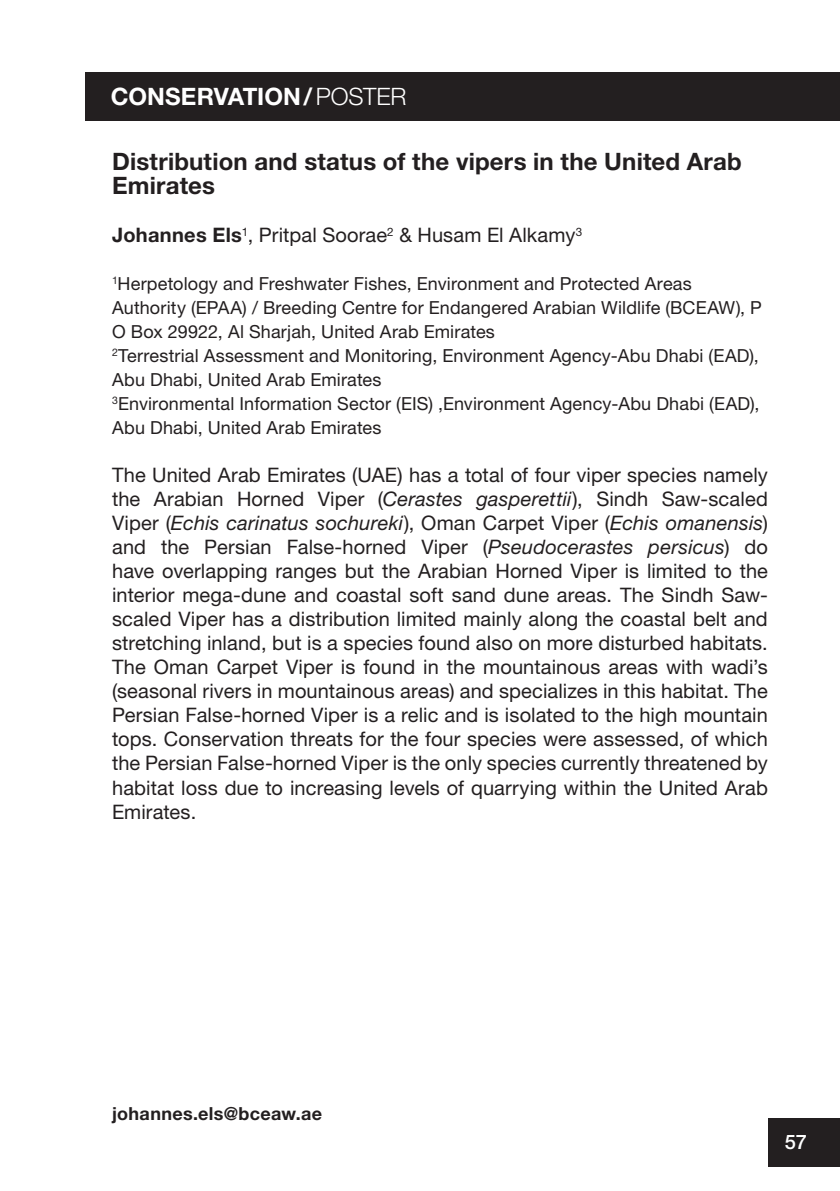
<style>
.page{position:relative;width:840px;height:1191px;background:#fff}
.page>*{position:absolute;margin:0;border:0;box-sizing:border-box;transform-origin:0 0}
.t1{font:700 24px/24px "Helvetica Neue LT Pro";letter-spacing:.01em;color:#231f20}
.t2{font:700 24px "Helvetica Neue LT Pro";color:#fff}
.t3{font:20px/24px "Helvetica Neue LT Pro";letter-spacing:.005em;color:#231f20;text-align:justify}
.t4{font:500 20px "Helvetica Neue LT Pro";color:#fff}
.t5{font:18px/24px "Helvetica Neue LT Pro";letter-spacing:.01em;color:#231f20}
.t6{font:700 18px "Helvetica Neue LT Pro";letter-spacing:.015em;color:#231f20}
.s1{font-weight:300}
.s2{font-weight:700}
.s3{font-style:italic}
</style>
<div class="page">
<div style="left:767px;top:1118px;width:72px;height:49px;background:#231f20"></div>
<div style="left:85px;top:72px;width:754px;height:48px;background:#231f20"></div>
<p class="t2" style="left:111px;top:82px;width:297px">CONSERVATION/<span class="s1">POSTER</span></p>
<p class="t1" style="left:112px;top:149px;width:631px">Distribution and status of the vipers in the United Arab<br>Emirates</p>
<p class="t3" style="left:112px;top:223px;width:471px"><span class="s2">Johannes Els</span><sup>1</sup>, Pritpal Soorae<sup>2</sup> &amp; Husam El Alkamy<sup>3</sup></p>
<p class="t5" style="left:112px;top:272px;width:651px"><sup>1</sup>Herpetology and Freshwater Fishes, Environment and Protected Areas Authority (EPAA) / Breeding Centre for Endangered Arabian Wildlife (BCEAW), P O Box 29922, Al Sharjah, United Arab Emirates<br><sup>2</sup>Terrestrial Assessment and Monitoring, Environment Agency-Abu Dhabi (EAD), Abu Dhabi, United Arab Emirates<br><sup>3</sup>Environmental Information Sector (EIS) ,Environment Agency-Abu Dhabi (EAD), Abu Dhabi, United Arab Emirates</p>
<p class="t3" style="left:112px;top:463px;width:657px">The United Arab Emirates (UAE) has a total of four viper species namely the Arabian Horned Viper (<span class="s3">Cerastes gasperettii</span>), Sindh Saw-scaled Viper (<span class="s3">Echis carinatus sochureki</span>), Oman Carpet Viper (<span class="s3">Echis omanensis</span>) and the Persian False-horned Viper (<span class="s3">Pseudocerastes persicus</span>) do have overlapping ranges but the Arabian Horned Viper is limited to the interior mega-dune and coastal soft sand dune areas. The Sindh Saw&shy;scaled Viper has a distribution limited mainly along the coastal belt and stretching inland, but is a species found also on more disturbed habitats.<br>The Oman Carpet Viper is found in the mountainous areas with wadi’s (seasonal rivers in mountainous areas) and specializes in this habitat. The Persian False-horned Viper is a relic and is isolated to the high mountain tops. Conservation threats for the four species were assessed, of which the Persian False-horned Viper is the only species currently threatened by habitat loss due to increasing levels of quarrying within the United Arab Emirates.</p>
<p class="t6" style="left:112px;top:1102px;width:211px">johannes.els@bceaw.ae</p>
<p class="t4" style="left:784px;top:1130px;width:24px">57</p>
</div>
